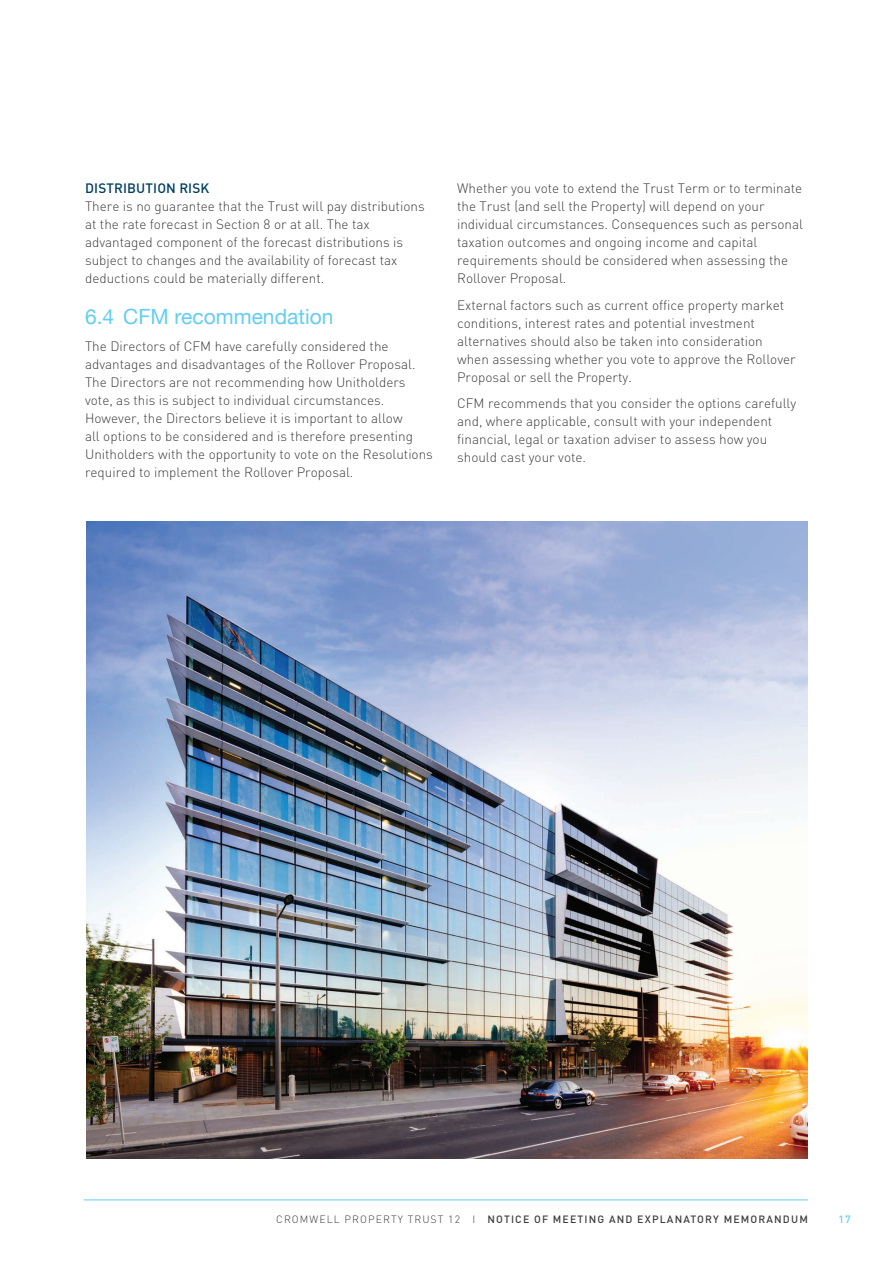
<style>
.page{position:relative;width:893px;height:1263px;background:#fff}
.page>*{position:absolute;margin:0;border:0;box-sizing:border-box;transform-origin:0 0}
.Heading_2{font:21px "Helvetica Neue";color:#63cdf3}
._2015_MAIN_Body_text{font:300 13.5px/18px "DIN";color:#3e3e3f}
.Heading_3{font:500 13.5px "DINOT";letter-spacing:.01em;color:#003e5e}
.t1{font:500 10.5px "DINOT";letter-spacing:.11em;color:#3e3e3f}
.t2{font:500 10.5px "DINOT";color:#63cdf3}
.s1{font-family:"DIN";font-weight:300}
</style>
<div class="page">
<hr style="left:84px;top:1200px;width:724px;height:1px;background:#63cdf3">
<img style="left:87px;top:521px;width:721px;height:638px">
<p class="Heading_3" style="left:85px;top:180px;width:126px">DISTRIBUTION RISK</p>
<p class="_2015_MAIN_Body_text" style="left:85px;top:197px;width:341px">There is no guarantee that the Trust will pay distributions at the rate forecast in Section 8 or at all. The tax advantaged component of the forecast distributions is subject to changes and the availability of forecast tax deductions could be materially different.</p>
<p class="Heading_2" style="left:85px;top:302px;width:250px">6.4 CFM recommendation</p>
<p class="_2015_MAIN_Body_text" style="left:85px;top:337px;width:349px">The Directors of CFM have carefully considered the advantages and disadvantages of the Rollover Proposal.<br>The Directors are not recommending how Unitholders vote, as this is subject to individual circumstances.<br>However, the Directors believe it is important to allow<br>all options to be considered and is therefore presenting Unitholders with the opportunity to vote on the Resolutions required to implement the Rollover Proposal.</p>
<p class="_2015_MAIN_Body_text" style="left:457px;top:179px;width:347px">Whether you vote to extend the Trust Term or to terminate the Trust (and sell the Property) will depend on your individual circumstances. Consequences such as personal taxation outcomes and ongoing income and capital requirements should be considered when assessing the Rollover Proposal.</p>
<p class="_2015_MAIN_Body_text" style="left:457px;top:295px;width:340px">External factors such as current office property market conditions, interest rates and potential investment alternatives should also be taken into consideration when assessing whether you vote to approve the Rollover Proposal or sell the Property.</p>
<p class="_2015_MAIN_Body_text" style="left:457px;top:394px;width:341px">CFM recommends that you consider the options carefully and, where applicable, consult with your independent financial, legal or taxation adviser to assess how you should cast your vote.</p>
<p class="t1" style="left:276px;top:1213px;width:533px"><span class="s1">CROMWELL PROPERTY TRUST 12 I</span> NOTICE OF MEETING AND EXPLANATORY MEMORANDUM</p>
<p class="t2" style="left:838px;top:1213px;width:14px">17</p>
</div>
